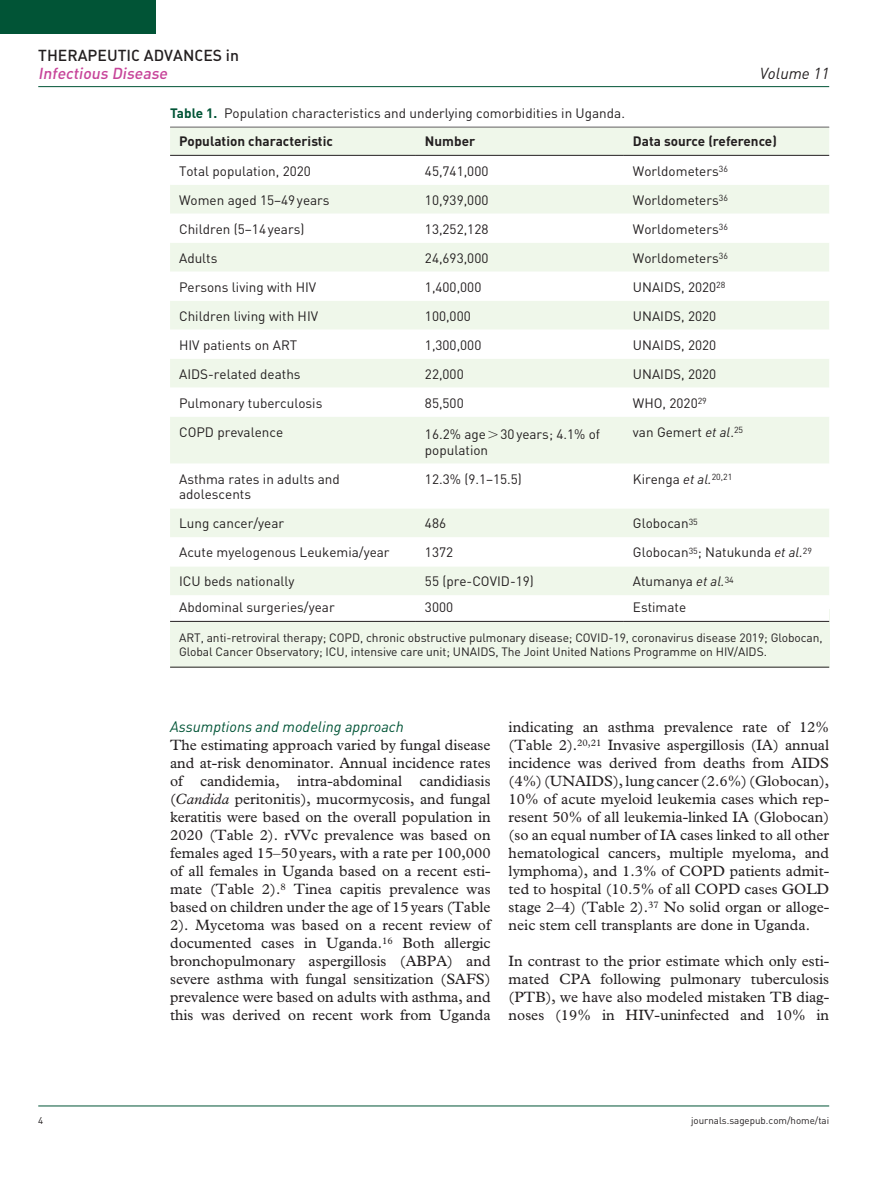
<style>
.page{position:relative;width:893px;height:1191px;background:#fff}
.page>*{position:absolute;margin:0;border:0;box-sizing:border-box;transform-origin:0 0}
.t1{font:15.75px "DIN Medium Alternate";color:#231f20}
.t2{font:italic 15.75px "DIN Medium Alternate";color:#c74499}
.t3{font:italic 15.75px "DIN";color:#231f20}
.t4{font:15px/18px "Plantin Std";color:#231f20;text-align:justify}
.t5{font:italic 15px "DIN";color:#015436}
.t6{font:13.5px/15.8px "DIN";color:#231f20}
.t7{font:700 13.5px "DIN";color:#231f20}
.t8{font:12px/14.2px "DIN";letter-spacing:-.005em;color:#231f20}
.t9{font:9.75px "DIN";color:#231f20}
.s1{font-weight:700;color:#015436}
.s2{font-weight:700}
.s3{font-style:italic}
</style>
<div class="page">
<hr style="left:38px;top:86px;width:791px;height:1px;background:#015436">
<hr style="left:38px;top:1105px;width:791px;height:1px;background:#015436">
<div style="left:0;top:0;width:155px;height:34px;background:#015436"></div>
<div style="left:170px;top:609px;width:659px;height:58px;background:#eff7ea"></div>
<hr style="left:170px;top:127px;width:659px;height:1px;background:#231f20">
<hr style="left:170px;top:667px;width:659px;height:1px;background:#231f20">
<div style="left:170px;top:128px;width:659px;height:27px;background:#eff7ea"></div>
<svg style="left:170px;top:185px;width:659px;height:436px"></svg>
<hr style="left:170px;top:155px;width:246px;height:1px;background:#231f20">
<hr style="left:416px;top:155px;width:208px;height:1px;background:#231f20">
<hr style="left:624px;top:155px;width:205px;height:1px;background:#231f20">
<hr style="left:170px;top:621px;width:246px;height:1px;background:#231f20">
<hr style="left:416px;top:621px;width:208px;height:1px;background:#231f20">
<hr style="left:624px;top:621px;width:205px;height:1px;background:#231f20">
<svg style="left:489px;top:431px;width:9px;height:7px"></svg>
<p class="t1" style="left:38px;top:45px;width:202px">THERAPEUTIC ADVANCES IN</p>
<p class="t2" style="left:38px;top:63px;width:134px">I nfectious Disease</p>
<p class="t3" style="left:760px;top:63px;width:71px">Volume 11</p>
<p class="t6" style="left:179px;top:98px;width:447px;line-height:28.5px;text-indent:-9px"><span class="s1">Table 1.</span> Population characteristics and underlying comorbidities in Uganda.<br><span class="s2">Population characteristic</span></p>
<p class="t7" style="left:425px;top:133px;width:52px">Number</p>
<p class="t7" style="left:633px;top:133px;width:145px">Data source (reference)</p>
<p class="t6" style="left:179px;top:163px;width:133px">Total population, 2020</p>
<p class="t6" style="left:425px;top:163px;width:65px">45,741,000</p>
<p class="t6" style="left:633px;top:163px;width:97px">Worldometers<sup>36</sup></p>
<p class="t6" style="left:179px;top:192px;width:152px">Women aged 15–49years</p>
<p class="t6" style="left:425px;top:192px;width:65px">10,939,000</p>
<p class="t6" style="left:633px;top:192px;width:97px">Worldometers<sup>36</sup></p>
<p class="t6" style="left:179px;top:221px;width:127px">Children (5–14years)</p>
<p class="t6" style="left:425px;top:221px;width:65px">13,252,128</p>
<p class="t6" style="left:633px;top:221px;width:97px">Worldometers<sup>36</sup></p>
<p class="t6" style="left:179px;top:250px;width:40px">Adults</p>
<p class="t6" style="left:425px;top:250px;width:65px">24,693,000</p>
<p class="t6" style="left:633px;top:250px;width:97px">Worldometers<sup>36</sup></p>
<p class="t6" style="left:179px;top:279px;width:139px">Persons living with HIV</p>
<p class="t6" style="left:425px;top:279px;width:58px">1,400,000</p>
<p class="t6" style="left:633px;top:279px;width:94px">UNAIDS, 2020<sup>28</sup></p>
<p class="t6" style="left:179px;top:308px;width:141px">Children living with HIV</p>
<p class="t6" style="left:425px;top:308px;width:47px">100,000</p>
<p class="t6" style="left:633px;top:308px;width:85px">UNAIDS, 2020</p>
<p class="t6" style="left:179px;top:337px;width:120px">HIV patients on ART</p>
<p class="t6" style="left:425px;top:337px;width:58px">1,300,000</p>
<p class="t6" style="left:633px;top:337px;width:85px">UNAIDS, 2020</p>
<p class="t6" style="left:179px;top:366px;width:123px">AIDS-related deaths</p>
<p class="t6" style="left:425px;top:366px;width:40px">22,000</p>
<p class="t6" style="left:633px;top:366px;width:85px">UNAIDS, 2020</p>
<p class="t6" style="left:179px;top:395px;width:145px">Pulmonary tuberculosis</p>
<p class="t6" style="left:425px;top:395px;width:40px">85,500</p>
<p class="t6" style="left:633px;top:395px;width:75px">WHO, 2020<sup>29</sup></p>
<p class="t6" style="left:179px;top:423px;width:106px">COPD prevalence</p>
<p class="t6" style="left:425px;top:426px;width:177px">16.2% age 30years; 4.1% of population</p>
<p class="t6" style="left:633px;top:423px;width:112px">van Gemert <span class="s3">et al</span>.<sup>25</sup></p>
<p class="t6" style="left:179px;top:470px;width:162px">Asthma rates in adults and adolescents</p>
<p class="t6" style="left:425px;top:470px;width:99px">12.3% (9.1–15.5)</p>
<p class="t6" style="left:633px;top:470px;width:101px">Kirenga <span class="s3">et al.</span><sup>20,21</sup></p>
<p class="t6" style="left:179px;top:515px;width:107px">Lung cancer/year</p>
<p class="t6" style="left:425px;top:515px;width:23px">486</p>
<p class="t6" style="left:633px;top:515px;width:66px">Globocan<sup>35</sup></p>
<p class="t6" style="left:179px;top:544px;width:212px">Acute myelogenous Leukemia/year</p>
<p class="t6" style="left:425px;top:544px;width:30px">1372</p>
<p class="t6" style="left:633px;top:544px;width:181px">Globocan<sup>35</sup>; Natukunda <span class="s3">et al.</span><sup>29</sup></p>
<p class="t6" style="left:179px;top:573px;width:117px">ICU beds nationally</p>
<p class="t6" style="left:425px;top:573px;width:110px">55 (pre-COVID-19)</p>
<p class="t6" style="left:633px;top:573px;width:102px">Atumanya <span class="s3">et al.</span><sup>34</sup></p>
<p class="t6" style="left:179px;top:599px;width:157px">Abdominal surgeries/year</p>
<p class="t6" style="left:425px;top:599px;width:30px">3000</p>
<p class="t6" style="left:633px;top:599px;width:55px">Estimate</p>
<p class="t8" style="left:179px;top:630px;width:645px">ART, anti-retroviral therapy; COPD, chronic obstructive pulmonary disease; COVID-19, coronavirus disease 2019; Globocan,<br>Global Cancer Observatory; ICU, intensive care unit; UNAIDS, The Joint United Nations Programme on HIV/AIDS.</p>
<p class="t5" style="left:170px;top:717px;width:235px">Assumptions and modeling approach</p>
<p class="t4" style="left:170px;top:736px;width:322px">The estimating approach varied by fungal disease and at-risk denominator. Annual incidence rates of candidemia, intra-abdominal candidiasis (<span class="s3">Candida</span> peritonitis), mucormycosis, and fungal keratitis were based on the overall population in 2020 (Table 2). rVVc prevalence was based on females aged 15–50years, with a rate per 100,000 of all females in Uganda based on a recent esti&shy;mate (Table 2).<sup>8</sup> Tinea capitis prevalence was based on children under the age of 15years (Table 2). Mycetoma was based on a recent review of documented cases in Uganda.<sup>16</sup> Both allergic bronchopulmonary aspergillosis (ABPA) and severe asthma with fungal sensitization (SAFS) prevalence were based on adults with asthma, and this was derived on recent work from Uganda</p>
<p class="t4" style="left:509px;top:718px;width:322px">indicating an asthma prevalence rate of 12% (Table 2).<sup>20,21</sup> Invasive aspergillosis (IA) annual incidence was derived from deaths from AIDS (4%) (UNAIDS), lung cancer (2.6%) (Globocan), 10% of acute myeloid leukemia cases which rep&shy;resent 50% of all leukemia-linked IA (Globocan) (so an equal number of IA cases linked to all other hematological cancers, multiple myeloma, and lymphoma), and 1.3% of COPD patients admit&shy;ted to hospital (10.5% of all COPD cases GOLD stage 2–4) (Table 2).<sup>37</sup> No solid organ or alloge&shy;neic stem cell transplants are done in Uganda.</p>
<p class="t4" style="left:509px;top:952px;width:322px">In contrast to the prior estimate which only esti&shy;mated CPA following pulmonary tuberculosis (PTB), we have also modeled mistaken TB diag&shy;noses (19% in HIV-uninfected and 10% in</p>
<p class="t9" style="left:38px;top:1114px;width:7px">4</p>
<p class="t9" style="left:691px;top:1114px;width:140px">journals.sagepub.com/home/tai</p>
</div>
